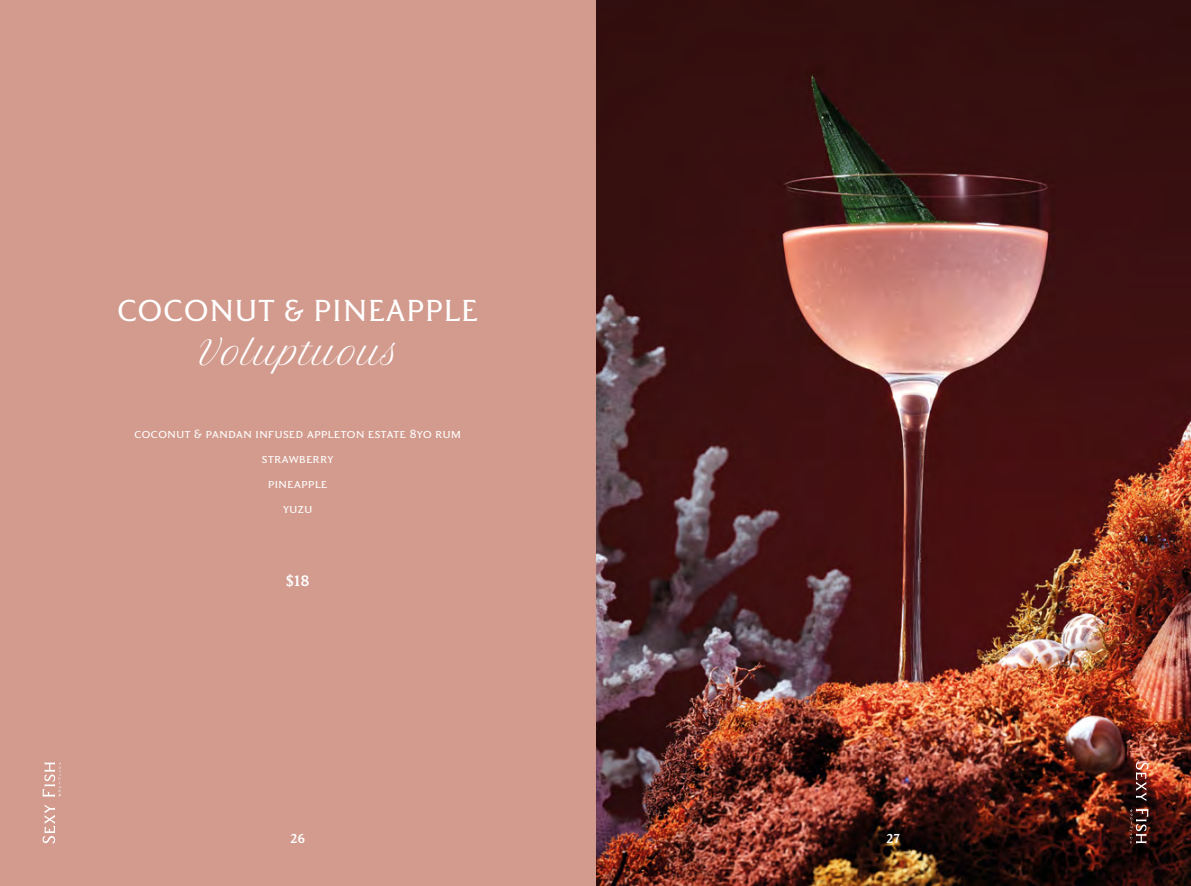
<style>
.page{position:relative;width:1191px;height:886px;background:#fff}
.page>*{position:absolute;margin:0;border:0;box-sizing:border-box;transform-origin:0 0}
.t1{font:35px "Grant Avenue";letter-spacing:.04em;color:#fff}
.t2{font:italic 32.5px "Petit Formal Script";letter-spacing:.03em;color:#fff}
.t3{font:500 17.5px "Grant Avenue";color:#fff}
.t4{font:500 15px "Grant Avenue";color:#fff}
.t5{font:13.75px/25px "Grant Avenue";letter-spacing:.04em;color:#fff;text-align:center}
</style>
<div class="page">
<img style="left:595px;top:0;width:596px;height:886px">
<div style="left:0;top:0;width:595px;height:886px;background:#d29b8e"></div>
<svg style="left:43px;top:762px;width:18px;height:81px"></svg>
<svg style="left:1129px;top:762px;width:19px;height:81px;background:#5f3b36"></svg>
<h1 class="t1" style="left:117px;top:293px;width:362px">COCONUT &amp; PINEAPPLE</h1>
<h2 class="t2" style="left:197px;top:332px;width:202px">Voluptuous</h2>
<p class="t5" style="left:134px;top:421px;width:328px">coconut &amp; pandan infused appleton estate 8yo rum strawberry<br>pineapple<br>yuzu</p>
<p class="t3" style="left:286px;top:572px;width:25px">$18</p>
<p class="t4" style="left:290px;top:831px;width:16px">26</p>
<p class="t4" style="left:886px;top:831px;width:15px">27</p>
</div>
